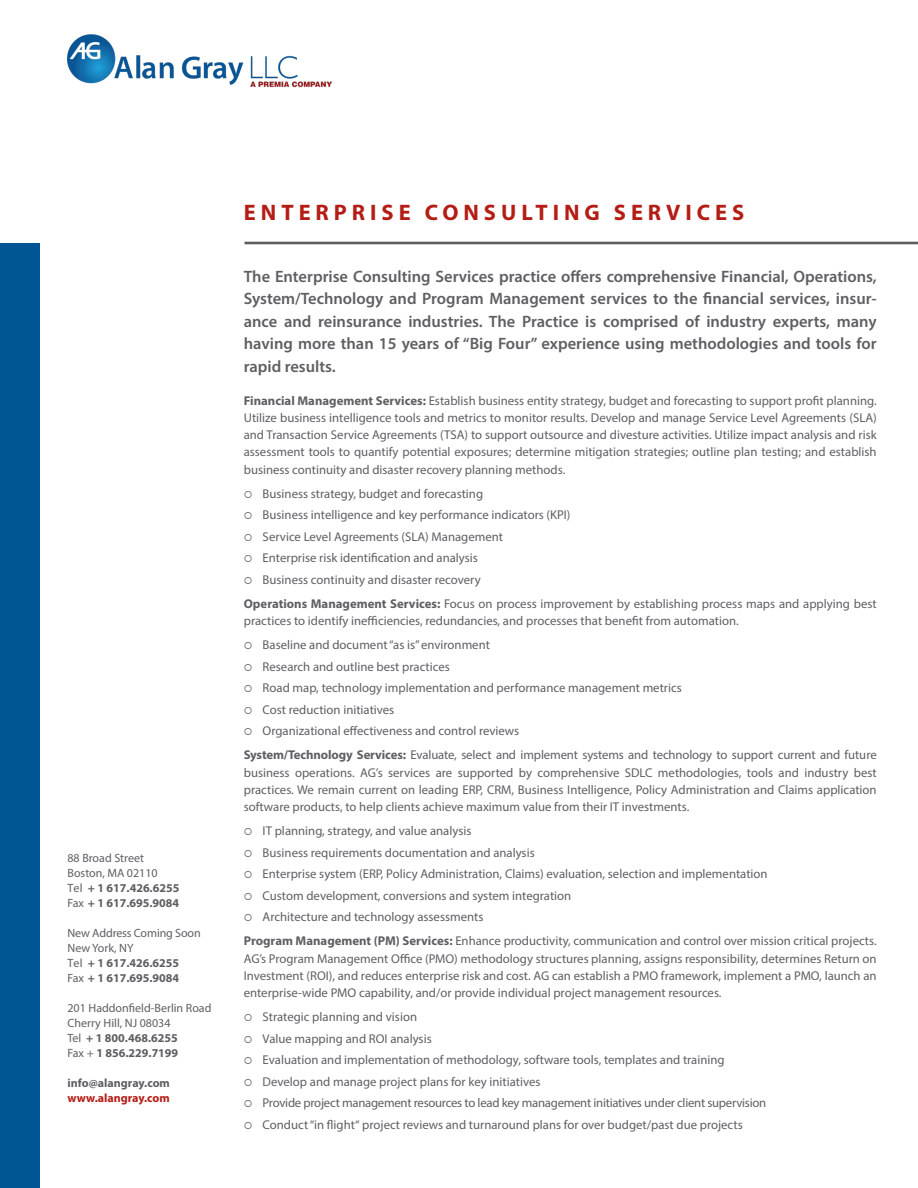
<style>
.page{position:relative;width:918px;height:1188px;background:#fff}
.page>*{position:absolute;margin:0;border:0;box-sizing:border-box;transform-origin:0 0}
.heading{font:700 22.5px "Myriad Pro";letter-spacing:.22em;color:#b41d15}
.intro{font:600 16.5px/22.5px "Myriad Pro";color:#5f5f62;text-align:justify}
.body_copy{font:12.75px/17.2px "Myriad Pro";color:#5f5f62;text-align:justify}
.body_copy-2{font:12.75px "Myriad Pro";letter-spacing:-.02em;color:#5f5f62}
.t1{font:12px/15px "Myriad Pro";color:#5f5f62}
.t2{font:700 12px "Myriad Pro";color:#5f5f62}
.t3{font:700 12px "Myriad Pro";color:#b41d15}
.s1{font-weight:700}
</style>
<div class="page">
<img style="left:68px;top:35px;width:264px;height:53px">
<hr style="left:244px;top:242px;width:674px;height:2px;background:#5f5f62">
<div style="left:0;top:243px;width:40px;height:945px;background:#005595"></div>
<p class="t1" style="left:68px;top:850px;width:113px">88 Broad Street<br>Boston, MA 02110<br>Tel <span class="s1">+ 1 617.426.6255<br></span>Fax <span class="s1">+ 1 617.695.9084</span></p>
<p class="t1" style="left:68px;top:925px;width:135px">New Address Coming Soon<br>New York, NY<br>Tel <span class="s1">+ 1 617.426.6255<br></span>Fax <span class="s1">+ 1 617.695.9084</span></p>
<p class="t1" style="left:68px;top:1000px;width:145px">201 Haddonfield-Berlin Road<br>Cherry Hill, NJ 08034<br>Tel <span class="s1">+ 1 800.468.6255<br></span>Fax + <span class="s1">1 856.229.7199</span></p>
<p class="t2" style="left:68px;top:1075px;width:104px">info@alangray.com</p>
<p class="t3" style="left:68px;top:1090px;width:104px">www.alangray.com</p>
<p class="heading" style="left:244px;top:198px;width:502px">ENTERPRISE CONSULTING SERVICES</p>
<p class="intro" style="left:244px;top:264px;width:635px">The Enterprise Consulting Services practice offers comprehensive Financial, Operations, System/Technology and Program Management services to the financial services, insur&shy;ance and reinsurance industries. The Practice is comprised of industry experts, many having more than 15 years of “Big Four” experience using methodologies and tools for rapid results.</p>
<p class="body_copy" style="left:244px;top:391px;width:635px"><span class="s1">Financial Management Services:</span> Establish business entity strategy, budget and forecasting to support profit planning.<br>Utilize business intelligence tools and metrics to monitor results. Develop and manage Service Level Agreements (SLA) and Transaction Service Agreements (TSA) to support outsource and divesture activities. Utilize impact analysis and risk assessment tools to quantify potential exposures; determine mitigation strategies; outline plan testing; and establish business continuity and disaster recovery planning methods.</p>
<p class="body_copy" style="left:244px;top:484px;width:241px">○ Business strategy, budget and forecasting</p>
<p class="body_copy" style="left:244px;top:506px;width:328px">○ Business intelligence and key performance indicators (KPI)</p>
<p class="body_copy" style="left:244px;top:528px;width:261px">○ Service Level Agreements (SLA) Management</p>
<p class="body_copy" style="left:244px;top:549px;width:236px">○ Enterprise risk identification and analysis</p>
<p class="body_copy" style="left:244px;top:571px;width:238px">○ Business continuity and disaster recovery</p>
<p class="body_copy" style="left:244px;top:595px;width:635px"><span class="s1">Operations Management Services:</span> Focus on process improvement by establishing process maps and applying best practices to identify inefficiencies, redundancies, and processes that benefit from automation.</p>
<p class="body_copy" style="left:244px;top:636px;width:248px">○ Baseline and document “as is” environment</p>
<p class="body_copy" style="left:244px;top:658px;width:208px">○ Research and outline best practices</p>
<p class="body_copy" style="left:244px;top:679px;width:440px">○ Road map, technology implementation and performance management metrics</p>
<p class="body_copy" style="left:244px;top:701px;width:152px">○ Cost reduction initiatives</p>
<p class="body_copy" style="left:244px;top:722px;width:277px">○ Organizational effectiveness and control reviews</p>
<p class="body_copy" style="left:244px;top:746px;width:635px"><span class="s1">System/Technology Services:</span> Evaluate, select and implement systems and technology to support current and future business operations. AG’s services are supported by comprehensive SDLC methodologies, tools and industry best practices. We remain current on leading ERP, CRM, Business Intelligence, Policy Administration and Claims application software products, to help clients achieve maximum value from their IT investments.</p>
<p class="body_copy" style="left:244px;top:822px;width:229px">○ IT planning, strategy, and value analysis</p>
<p class="body_copy" style="left:244px;top:844px;width:292px">○ Business requirements documentation and analysis</p>
<p class="body_copy" style="left:244px;top:865px;width:525px">○ Enterprise system (ERP, Policy Administration, Claims) evaluation, selection and implementation</p>
<p class="body_copy" style="left:244px;top:887px;width:329px">○ Custom development, conversions and system integration</p>
<p class="body_copy" style="left:244px;top:908px;width:241px">○ Architecture and technology assessments</p>
<p class="body_copy" style="left:244px;top:932px;width:634px"><span class="s1">Program Management (PM) Services:</span> Enhance productivity, communication and control over mission critical projects.<br>AG’s Program Management Office (PMO) methodology structures planning, assigns responsibility, determines Return on Investment (ROI), and reduces enterprise risk and cost. AG can establish a PMO framework, implement a PMO, launch an enterprise-wide PMO capability, and/or provide individual project management resources.</p>
<p class="body_copy" style="left:244px;top:1008px;width:175px">○ Strategic planning and vision</p>
<p class="body_copy" style="left:244px;top:1030px;width:189px">○ Value mapping and ROI analysis</p>
<p class="body_copy" style="left:244px;top:1051px;width:482px">○ Evaluation and implementation of methodology, software tools, templates and training</p>
<p class="body_copy" style="left:244px;top:1073px;width:298px">○ Develop and manage project plans for key initiatives</p>
<p class="body_copy-2" style="left:244px;top:1095px;width:524px">○ Provide project management resources to lead key management initiatives under client supervision</p>
<p class="body_copy" style="left:244px;top:1116px;width:500px">○ Conduct “in flight“ project reviews and turnaround plans for over budget/past due projects</p>
</div>
